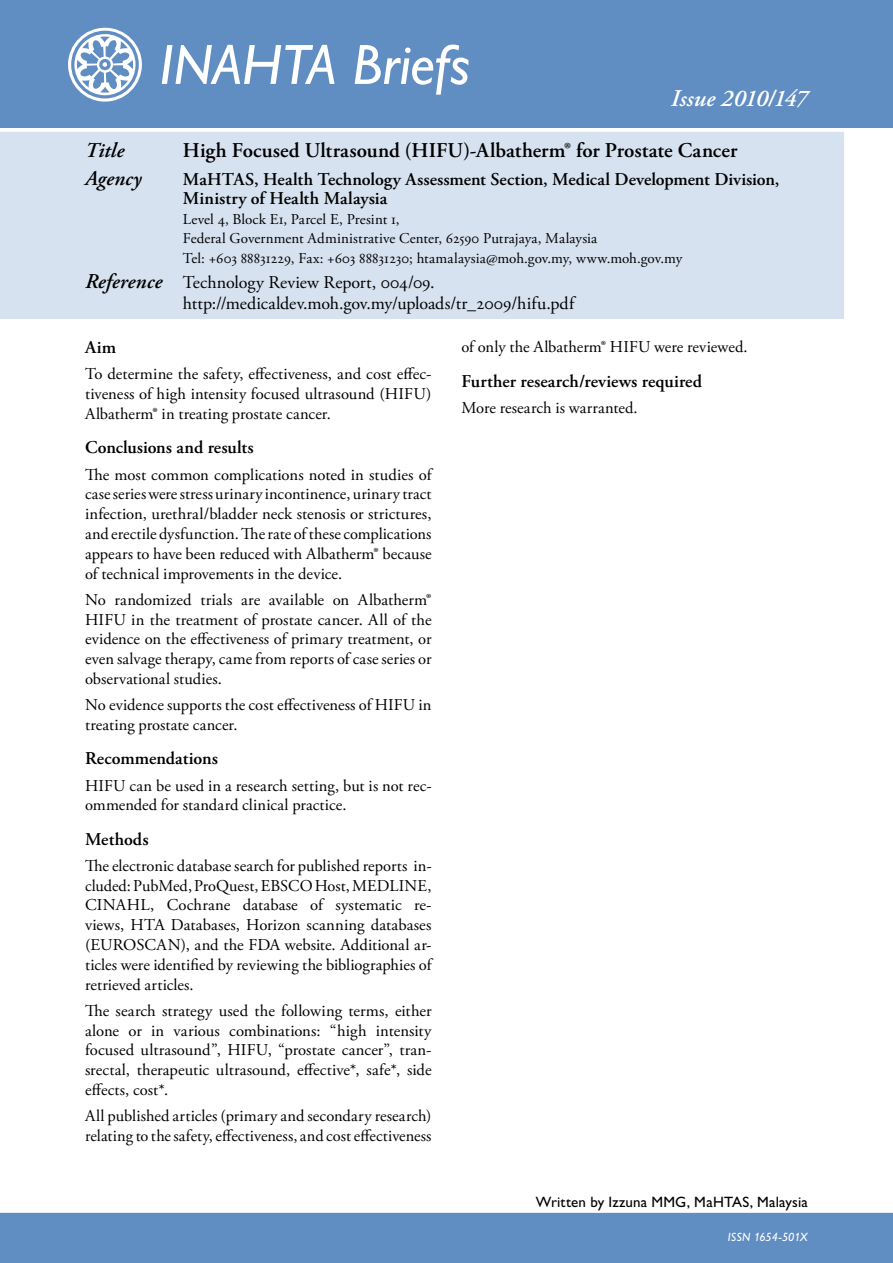
<style>
.page{position:relative;width:893px;height:1263px;background:#fff}
.page>*{position:absolute;margin:0;border:0;box-sizing:border-box;transform-origin:0 0}
.t1{font:italic 57px "Gill Alt One";color:#fff}
.Issue{font:italic 600 24px "Adobe Garamond Pro";letter-spacing:-.005em;color:#fff}
.Title_ruta{font:600 21px "Adobe Garamond Pro";color:#000}
.Agency_text{font:italic 600 21px "Adobe Garamond Pro";letter-spacing:.005em;color:#000}
.Title_ruta-2{font:italic 600 21px "Adobe Garamond Pro";letter-spacing:.005em;color:#000}
.Agency_text-2{font:600 18px/19.5px "Adobe Garamond Pro";color:#000}
.Reference_text{font:18px/21.6px "Adobe Garamond Pro";color:#000}
.Heading{font:600 18px "Adobe Garamond Pro";letter-spacing:.005em;color:#000}
.Brödtext{font:16.5px/19.8px "Adobe Garamond Pro";letter-spacing:.005em;color:#000;text-align:justify}
.Agency_address{font:15px "Adobe Garamond Pro";letter-spacing:.005em;color:#000}
.Written_by{font:15px "Gill Alt One";letter-spacing:.01em;color:#000}
.Ö-Grouping__left{font:italic 12px "Gill Alt One";letter-spacing:-.005em;color:#fff}
.s1{font-weight:600;font-style:italic;font-size:21px}
</style>
<div class="page">
<div style="left:0;top:1213px;width:893px;height:50px;background:#608dc2"></div>
<div style="left:0;top:132px;width:844px;height:187px;background:#d7e2f0"></div>
<div style="left:0;top:0;width:893px;height:128px;background:#608dc2"></div>
<p class="t1" style="left:159px;top:32px;width:312px">INAHTA Briefs</p>
<p class="Issue" style="left:671px;top:84px;width:139px">Issue 2010/147</p>
<p class="Title_ruta-2" style="left:85px;top:138px;width:41px">Title</p>
<p class="Title_ruta" style="left:183px;top:138px;width:556px">High Focused Ultrasound (HIFU)-Albatherm® for Prostate Cancer</p>
<p class="Agency_text" style="left:85px;top:166px;width:58px">Agency</p>
<p class="Agency_text-2" style="left:183px;top:169px;width:598px">MaHTAS, Health Technology Assessment Section, Medical Development Division,<br>Ministry of Health Malaysia</p>
<p class="Agency_address" style="left:183px;top:210px;width:218px">Level 4, Block E1, Parcel E, Presint 1,</p>
<p class="Agency_address" style="left:183px;top:229px;width:416px">Federal Government Administrative Center, 62590 Putrajaya, Malaysia</p>
<p class="Agency_address" style="left:183px;top:249px;width:501px">Tel: +603 88831229, Fax: +603 88831230; htamalaysia@moh.gov.my, www.moh.gov.my</p>
<p class="Reference_text" style="left:183px;top:272px;width:393px;text-indent:-98px"><span class="s1">Reference</span> Technology Review Report, 004/09. http://medicaldev.moh.gov.my/uploads/tr_2009/hifu.pdf</p>
<p class="Heading" style="left:85px;top:337px;width:33px">Aim</p>
<p class="Brödtext" style="left:85px;top:365px;width:348px">To determine the safety, effectiveness, and cost effec&shy;tiveness of high intensity focused ultrasound (HIFU)<br>Albatherm® in treating prostate cancer.</p>
<p class="Heading" style="left:85px;top:437px;width:170px">Conclusions and results</p>
<p class="Brödtext" style="left:85px;top:465px;width:348px">The most common complications noted in studies of case series were stress urinary incontinence, urinary tract infection, urethral/bladder neck stenosis or strictures, and erectile dysfunction. The rate of these complications appears to have been reduced with Albatherm® because of technical improvements in the device.</p>
<p class="Brödtext" style="left:85px;top:590px;width:348px">No randomized trials are available on Albatherm® HIFU in the treatment of prostate cancer. All of the evidence on the effectiveness of primary treatment, or even salvage therapy, came from reports of case series or observational studies.</p>
<p class="Brödtext" style="left:85px;top:696px;width:348px">No evidence supports the cost effectiveness of HIFU in treating prostate cancer.</p>
<p class="Heading" style="left:85px;top:748px;width:134px">Recommendations</p>
<p class="Brödtext" style="left:85px;top:776px;width:348px">HIFU can be used in a research setting, but is not rec&shy;ommended for standard clinical practice.</p>
<p class="Heading" style="left:85px;top:828px;width:65px">Methods</p>
<p class="Brödtext" style="left:85px;top:856px;width:348px">The electronic database search for published reports in&shy;cluded: PubMed, ProQuest, EBSCO Host, MEDLINE, CINAHL, Cochrane database of systematic re&shy;views, HTA Databases, Horizon scanning databases (EUROSCAN), and the FDA website. Additional ar&shy;ticles were identified by reviewing the bibliographies of retrieved articles.</p>
<p class="Brödtext" style="left:85px;top:1001px;width:348px">The search strategy used the following terms, either alone or in various combinations: “high intensity focused ultrasound”, HIFU, “prostate cancer”, tran&shy;srectal, therapeutic ultrasound, effective*, safe*, side effects, cost*.</p>
<p class="Brödtext" style="left:85px;top:1107px;width:348px">All published articles (primary and secondary research) relating to the safety, effectiveness, and cost effectiveness</p>
<p class="Brödtext" style="left:461px;top:338px;width:288px">of only the Albatherm® HIFU were reviewed.</p>
<p class="Heading" style="left:461px;top:370px;width:242px">Further research/reviews required</p>
<p class="Brödtext" style="left:461px;top:398px;width:178px">More research is warranted.</p>
<p class="Written_by" style="left:536px;top:1193px;width:274px">Written by Izzuna MMG, MaHTAS, Malaysia</p>
<p class="Ö-Grouping__left" style="left:728px;top:1230px;width:82px">ISSN 1654-501X</p>
</div>
